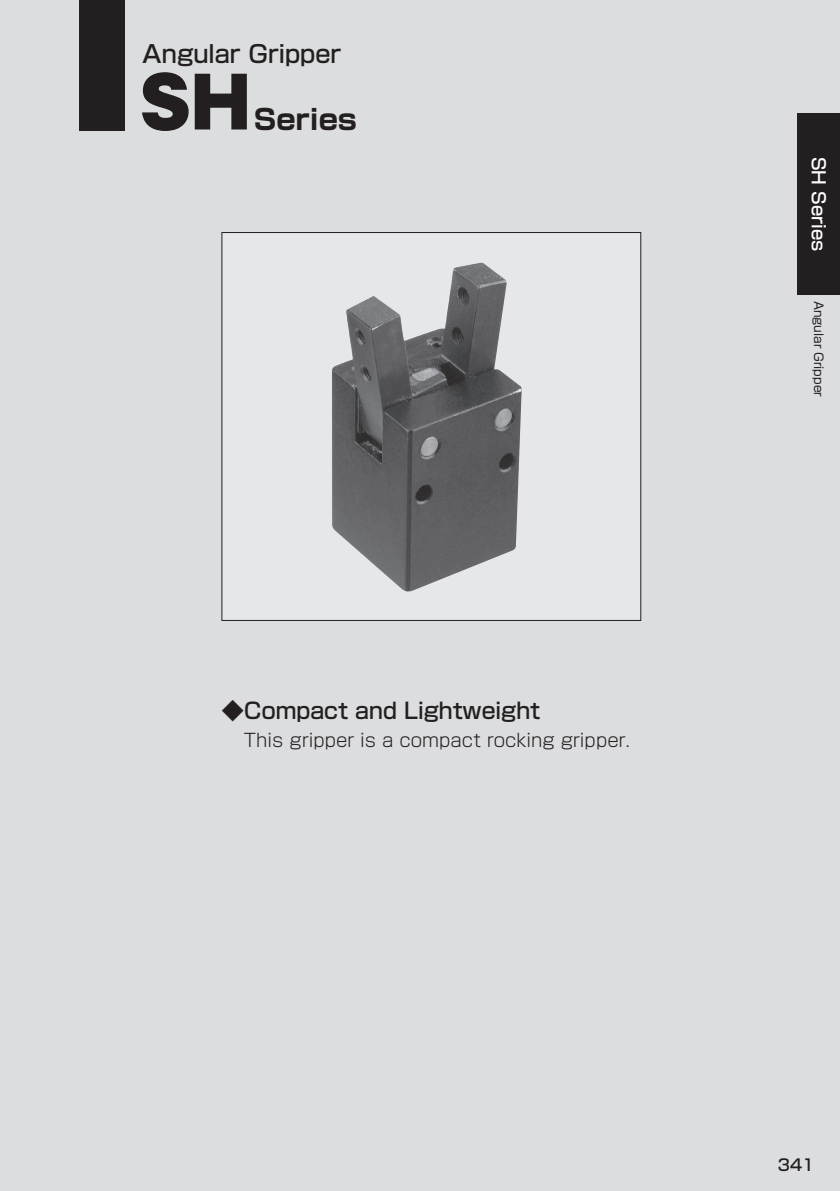
<style>
.page{position:relative;width:840px;height:1191px;background:#fff}
.page>*{position:absolute;margin:0;border:0;box-sizing:border-box;transform-origin:0 0}
.t1{font:900 68px "Gothic MB101 Pro";color:#231f20}
.t2{font:700 28px "Shin Go Pro";color:#231f20}
.t3{font:500 24px "Shin Go Pro";color:#231f20}
.t4{font:500 22px "Shin Go Pro";color:#231f20}
.t5{font:300 18px "Shin Go Pro";color:#231f20}
.t6{font:500 18px "Shin Go Pro";color:#fff}
.t7{font:500 16px "Shin Go Pro";color:#231f20}
.t8{font:12px "Shin Go Pro";color:#231f20}
</style>
<div class="page">
<div style="left:0;top:0;width:839px;height:1191px;background:#dcdddf"></div>
<div style="left:79px;top:0;width:46px;height:130px;background:#231f20"></div>
<div style="left:222px;top:232px;width:418px;height:388px;background:#e6e7e9"></div>
<img style="left:332px;top:263px;width:190px;height:329px">
<div style="left:797px;top:113px;width:42px;height:182px;background:#231f20"></div>
<h3 class="t3" style="left:142px;top:34px;width:200px">Angular Gripper</h3>
<h1 class="t1" style="left:139px;top:46px;width:112px">SH</h1>
<h2 class="t2" style="left:253px;top:97px;width:105px">Series</h2>
<p class="t4" style="left:222px;top:693px;width:319px">◆Compact and Lightweight</p>
<p class="t5" style="left:244px;top:725px;width:387px">This gripper is a compact rocking gripper.</p>
<p class="t6" style="left:833px;top:157px;width:96px;rotate:90deg">SH Series</p>
<p class="t8" style="left:828px;top:300px;width:98px;rotate:90deg">Angular Gripper</p>
<p class="t7" style="left:777px;top:1151px;width:38px">341</p>
</div>
